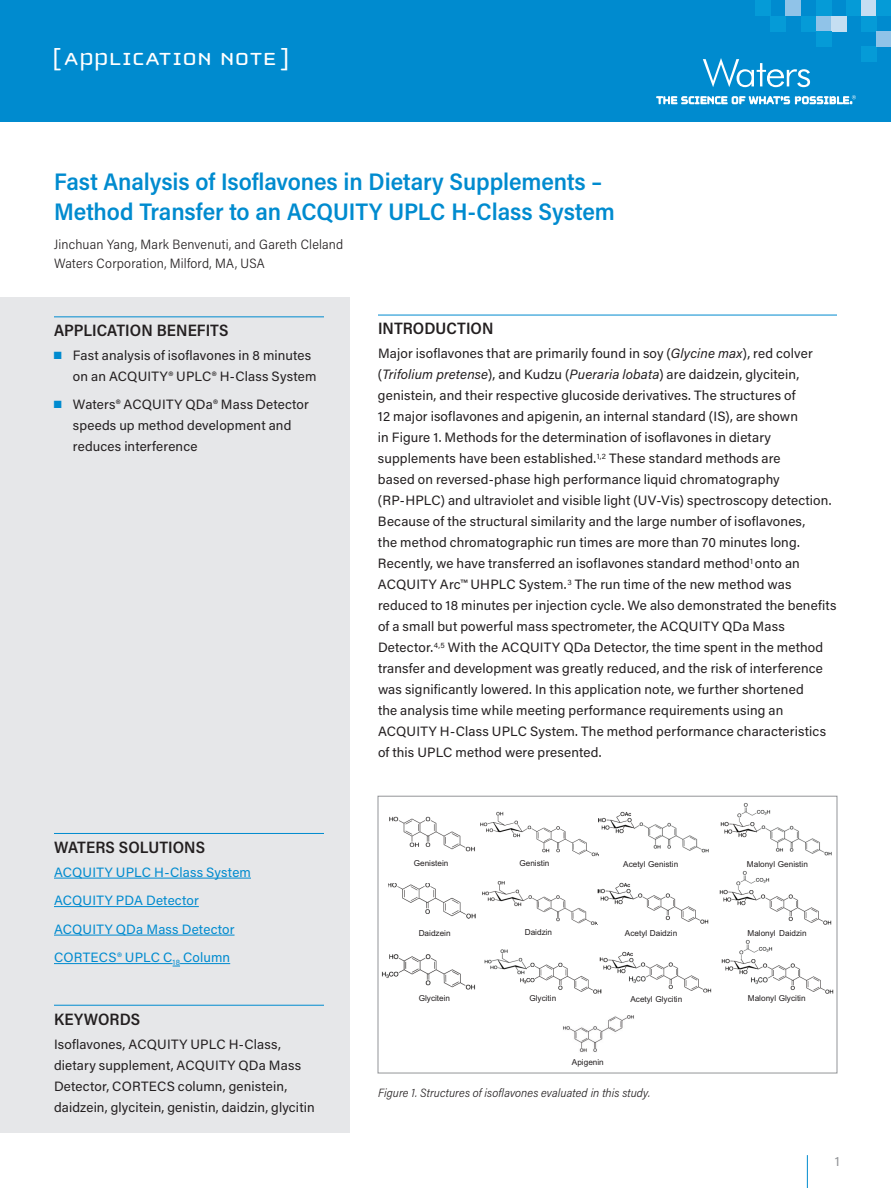
<style>
.page{position:relative;width:891px;height:1188px;background:#fff}
.page>*{position:absolute;margin:0;border:0;box-sizing:border-box;transform-origin:0 0}
.t1{font:25.5px "Cholla Unicase";letter-spacing:.01em;color:#fff;scale:1.1 1}
.t2{font:600 24px/30px "Acumin Pro Semi Cond";letter-spacing:-.005em;color:#008bcf}
.t3{font:600 16.5px "Acumin Pro Semi Cond";letter-spacing:.005em;color:#231f20}
.t4{font:13.5px/21px "Acumin Pro";letter-spacing:.01em;color:#231f20}
.t5{font:13.5px/28.5px "Acumin Pro";letter-spacing:.015em;color:#008bcf}
.t6{font:300 13.5px/19.5px "Acumin Pro Semi Cond";letter-spacing:.015em;color:#231f20}
.t7{font:13.5px "Acumin Pro";color:#939598}
.t8{font:italic 300 12px "Acumin Pro Semi Cond";letter-spacing:.01em;color:#231f20}
.t9{font:8.25px "Arial";color:#231f20}
.s1{color:#008bcf}
.s2{font-style:italic}
</style>
<div class="page">
<div style="left:0;top:0;width:891px;height:122px;background:#008bcf"></div>
<div style="left:755px;top:0;width:15px;height:16px;background:#059bd7"></div>
<div style="left:861px;top:47px;width:15px;height:15px;background:#059bd7"></div>
<div style="left:770px;top:16px;width:16px;height:15px;background:#059bd7"></div>
<div style="left:786px;top:0;width:15px;height:16px;background:#90c3e8"></div>
<div style="left:801px;top:16px;width:15px;height:15px;background:#059bd7"></div>
<div style="left:816px;top:16px;width:16px;height:15px;background:#90c3e8"></div>
<div style="left:832px;top:16px;width:15px;height:15px;background:#c5def2"></div>
<div style="left:816px;top:0;width:16px;height:16px;background:#059bd7"></div>
<div style="left:816px;top:31px;width:16px;height:16px;background:#059bd7"></div>
<div style="left:861px;top:0;width:15px;height:16px;background:#c5def2"></div>
<div style="left:847px;top:0;width:14px;height:16px;background:#059bd7"></div>
<div style="left:876px;top:0;width:15px;height:16px;background:#059bd7"></div>
<div style="left:861px;top:16px;width:15px;height:15px;background:#059bd7"></div>
<div style="left:876px;top:31px;width:15px;height:16px;background:#90c3e8"></div>
<svg style="left:657px;top:95px;width:199px;height:9px"></svg>
<svg style="left:703px;top:58px;width:107px;height:29px"></svg>
<hr style="left:807px;top:1155px;width:1px;height:33px;background:#008bcf">
<div style="left:0;top:298px;width:350px;height:835px;background:#e6e7e9"></div>
<hr style="left:54px;top:833px;width:270px;height:1px;background:#008bcf">
<hr style="left:54px;top:878px;width:197px;height:1px;background:#008bcf">
<hr style="left:54px;top:906px;width:145px;height:1px;background:#008bcf">
<hr style="left:54px;top:935px;width:181px;height:1px;background:#008bcf">
<hr style="left:54px;top:963px;width:119px;height:1px;background:#008bcf">
<hr style="left:180px;top:963px;width:50px;height:1px;background:#008bcf">
<hr style="left:54px;top:1005px;width:270px;height:1px;background:#008bcf">
<hr style="left:54px;top:316px;width:270px;height:1px;background:#008bcf">
<hr style="left:378px;top:315px;width:459px;height:1px;background:#008bcf">
<img style="left:389px;top:816px;width:86px;height:36px">
<img style="left:388px;top:883px;width:87px;height:35px">
<img style="left:381px;top:954px;width:95px;height:36px">
<img style="left:520px;top:962px;width:82px;height:32px">
<img style="left:480px;top:811px;width:119px;height:46px">
<img style="left:482px;top:881px;width:116px;height:44px">
<img style="left:596px;top:882px;width:113px;height:42px">
<img style="left:563px;top:1015px;width:71px;height:37px">
<img style="left:484px;top:949px;width:42px;height:29px">
<img style="left:597px;top:811px;width:37px;height:42px">
<img style="left:634px;top:822px;width:75px;height:31px">
<img style="left:603px;top:951px;width:109px;height:42px">
<img style="left:598px;top:957px;width:5px;height:36px">
<img style="left:628px;top:975px;width:22px;height:8px">
<img style="left:720px;top:821px;width:37px;height:17px">
<img style="left:757px;top:825px;width:75px;height:31px">
<img style="left:719px;top:889px;width:113px;height:36px">
<img style="left:721px;top:958px;width:113px;height:36px">
<img style="left:750px;top:976px;width:22px;height:8px">
<img style="left:737px;top:803px;width:33px;height:18px">
<img style="left:736px;top:871px;width:33px;height:18px">
<img style="left:739px;top:940px;width:33px;height:19px">
<div style="left:378px;top:796px;width:459px;height:277px;border:1px solid #939598"></div>
<h1 class="t1" style="left:52px;top:46px;width:217px">[ APPLICATION NOTE ]</h1>
<h2 class="t2" style="left:54px;top:165px;width:562px">Fast Analysis of Isoflavones in Dietary Supplements –<br>Method Transfer to an ACQUITY UPLC H-Class System</h2>
<p class="t6" style="left:54px;top:234px;width:291px">Jinchuan Yang, Mark Benvenuti, and Gareth Cleland<br>Waters Corporation, Milford, MA, USA</p>
<p class="t3" style="left:54px;top:319px;width:176px">APPLICATION BENEFITS</p>
<p class="t4" style="left:73px;top:344px;width:245px;text-indent:-19px"><span class="s1">■</span> Fast analysis of isoflavones in 8 minutes on an ACQUITY® UPLC® H-Class System</p>
<p class="t4" style="left:73px;top:393px;width:238px;text-indent:-19px"><span class="s1">■</span> Waters® ACQUITY QDa® Mass Detector speeds up method development and reduces interference</p>
<p class="t3" style="left:54px;top:835px;width:153px">WATERS SOLUTIONS</p>
<p class="t5" style="left:54px;top:857px;width:199px">ACQUITY UPLC H-Class System<br>ACQUITY PDA Detector<br>ACQUITY QDa Mass Detector<br>CORTECS® UPLC C<sub>18</sub> Column</p>
<p class="t3" style="left:54px;top:1007px;width:88px">KEYWORDS</p>
<p class="t4" style="left:54px;top:1033px;width:262px">Isoflavones, ACQUITY UPLC H-Class, dietary supplement, ACQUITY QDa Mass Detector, CORTECS column, genistein, daidzein, glycitein, genistin, daidzin, glycitin</p>
<p class="t3" style="left:378px;top:317px;width:117px">INTRODUCTION</p>
<p class="t4" style="left:378px;top:343px;width:460px">Major isoflavones that are primarily found in soy (<span class="s2">Glycine max</span>), red colver (<span class="s2">Trifolium pretense</span>), and Kudzu (<span class="s2">Pueraria lobata</span>) are daidzein, glycitein, genistein, and their respective glucoside derivatives. The structures of<br>12 major isoflavones and apigenin, an internal standard (IS), are shown<br>in Figure 1. Methods for the determination of isoflavones in dietary supplements have been established.<sup>1,2</sup> These standard methods are<br>based on reversed-phase high performance liquid chromatography (RP-HPLC) and ultraviolet and visible light (UV-Vis) spectroscopy detection.<br>Because of the structural similarity and the large number of isoflavones,<br>the method chromatographic run times are more than 70 minutes long.<br>Recently, we have transferred an isoflavones standard method<sup>1</sup> onto an ACQUITY Arc™ UHPLC System.<sup>3</sup> The run time of the new method was reduced to 18 minutes per injection cycle. We also demonstrated the benefits of a small but powerful mass spectrometer, the ACQUITY QDa Mass Detector.<sup>4,5</sup> With the ACQUITY QDa Detector, the time spent in the method transfer and development was greatly reduced, and the risk of interference was significantly lowered. In this application note, we further shortened<br>the analysis time while meeting performance requirements using an ACQUITY H-Class UPLC System. The method performance characteristics of this UPLC method were presented.</p>
<p class="t9" style="left:414px;top:858px;width:36px">Genistein</p>
<p class="t9" style="left:419px;top:928px;width:33px">Daidzein</p>
<p class="t9" style="left:519px;top:858px;width:32px">Genistin</p>
<p class="t9" style="left:623px;top:858px;width:57px">Acetyl Genistin</p>
<p class="t9" style="left:525px;top:927px;width:29px">Daidzin</p>
<p class="t9" style="left:625px;top:927px;width:54px">Acetyl Daidzin</p>
<p class="t9" style="left:747px;top:858px;width:62px">Malonyl Genistin</p>
<p class="t9" style="left:747px;top:927px;width:61px">Malonyl Daidzin</p>
<p class="t9" style="left:419px;top:993px;width:33px">Glycitein</p>
<p class="t9" style="left:748px;top:993px;width:59px">Malonyl Glycitin</p>
<p class="t9" style="left:529px;top:993px;width:28px">Glycitin</p>
<p class="t9" style="left:630px;top:994px;width:53px">Acetyl Glycitin</p>
<p class="t9" style="left:572px;top:1057px;width:33px">Apigenin</p>
<p class="t8" style="left:378px;top:1084px;width:274px">Figure 1. Structures of isoflavones evaluated in this study.</p>
<p class="t7" style="left:835px;top:1151px;width:6px">1</p>
</div>
